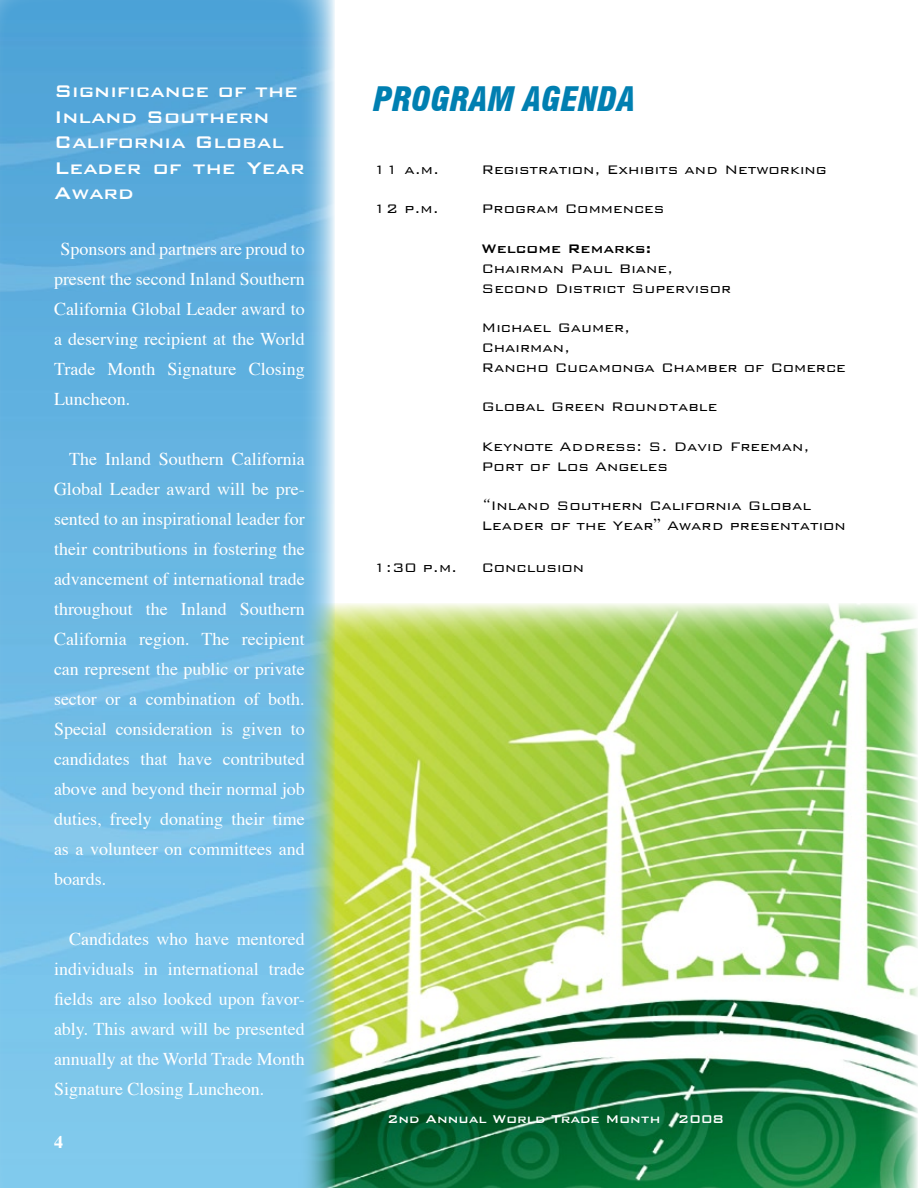
<style>
.page{position:relative;width:918px;height:1188px;background:#fff}
.page>*{position:absolute;margin:0;border:0;box-sizing:border-box;transform-origin:0 0}
.t1{font:italic 900 condensed 33px "Swiss 721 BT";color:#007fb1}
.t2{font:500 22.5px/25.5px "Bank Gothic";color:#fff}
.t3{font:18px/30px "Times";color:#fff;text-align:justify}
.t4{font:700 18px "Times";color:#fff}
.t5{font:300 16.5px/19.8px "Bank Gothic";color:#000}
.t6{font:500 16.5px "Bank Gothic";color:#000}
.t7{font:500 15px "Bank Gothic";color:#fff}
.s1{font-family:"Times";font-weight:400;font-style:italic}
.s2{font-family:"Times";font-weight:400}
</style>
<div class="page">
<img style="left:335px;top:603px;width:583px;height:585px">
<img style="left:0;top:0;width:335px;height:1188px">
<p class="t2" style="left:54px;top:78px;width:252px">Significance of the<br>Inland Southern<br>California Global<br>Leader of the Year<br>Award</p>
<p class="t3" style="left:54px;top:232px;width:252px;text-indent:7px">Sponsors and partners are proud to present the second Inland Southern California Global Leader award to a deserving recipient at the World Trade Month Signature Closing Luncheon.</p>
<p class="t3" style="left:54px;top:442px;width:252px;text-indent:15px">The Inland Southern California Global Leader award will be pre&shy;sented to an inspirational leader for their contributions in fostering the advancement of international trade throughout the Inland Southern California region. The recipient can represent the public or private sector or a combination of both.<br>Special consideration is given to candidates that have contributed above and beyond their normal job duties, freely donating their time as a volunteer on committees and boards.</p>
<p class="t3" style="left:54px;top:922px;width:252px;text-indent:15px">Candidates who have mentored individuals in international trade fields are also looked upon favor&shy;ably. This award will be presented annually at the World Trade Month Signature Closing Luncheon.</p>
<p class="t4" style="left:54px;top:1124px;width:10px">4</p>
<h1 class="t1" style="left:374px;top:79px;width:264px">PROGRAM AGENDA</h1>
<p class="t5" style="left:374px;top:159px;width:67px">11 a.m.</p>
<p class="t5" style="left:481px;top:159px;width:347px">Registration, Exhibits and Networking</p>
<p class="t5" style="left:374px;top:199px;width:67px">12 p.m.</p>
<p class="t5" style="left:481px;top:199px;width:184px">Program Commences</p>
<p class="t6" style="left:482px;top:240px;width:171px">Welcome Remarks:</p>
<p class="t5" style="left:481px;top:258px;width:251px">Chairman Paul Biane,<br>Second District Supervisor</p>
<p class="t5" style="left:481px;top:318px;width:366px">Michael Gaumer,<br>Chairman,<br>Rancho Cucamonga Chamber of Comerce</p>
<p class="t5" style="left:481px;top:397px;width:237px">Global Green Roundtable</p>
<p class="t5" style="left:481px;top:437px;width:330px">Keynote Address: S. David Freeman,<br>Port of Los Angeles</p>
<p class="t5" style="left:481px;top:496px;width:366px"><span class="s1">“</span>Inland Southern California Global<br>Leader of the Year<span class="s2">”</span> Award presentation</p>
<p class="t5" style="left:374px;top:557px;width:85px">1:30 p.m.</p>
<p class="t5" style="left:481px;top:557px;width:104px">Conclusion</p>
<p class="t7" style="left:387px;top:1111px;width:339px">2nd Annual World Trade Month 2008</p>
</div>
